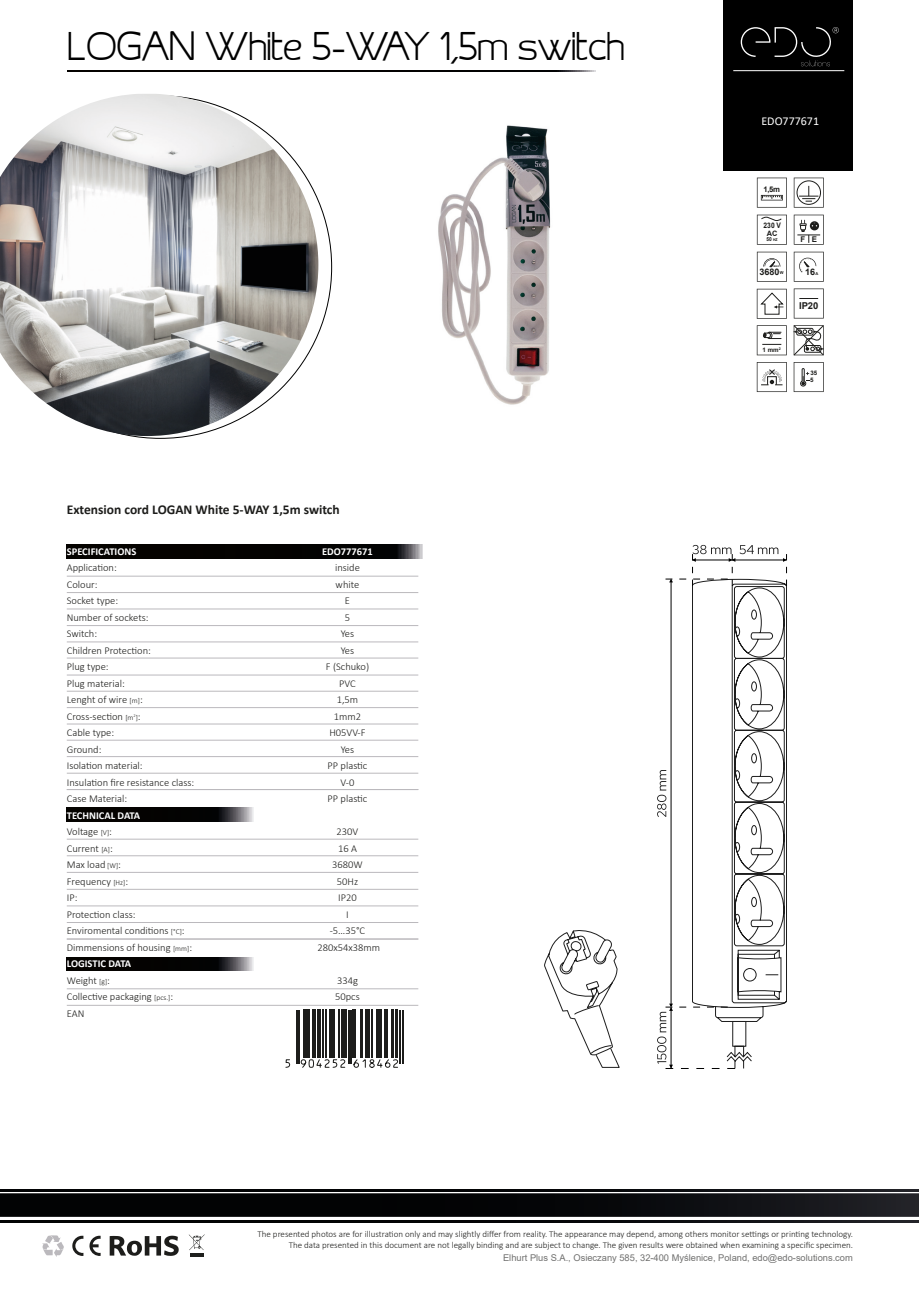
<style>
.page{position:relative;width:919px;height:1289px;background:#fff}
.page>*{position:absolute;margin:0;border:0;box-sizing:border-box;transform-origin:0 0}
.t1{font:39px "EFN Kastlers";color:#000}
.t2{font:700 13.5px "Calibri";color:#1d1d1b}
.t3{font:12px "Calibri";color:#fff}
.t4{font:300 10.5px/16.5px "Calibri";color:#1d1d1b}
.t5{font:700 10.5px "Calibri";color:#fff}
.t6{font:700 9.45px "Arial";color:#1d1d1b}
.t7{font:9.3px "Arial";color:#70706f}
.t8{font:300 9px "Calibri";color:#1d1d1b}
.t9{font:700 9px "Arial";color:#1d1d1b}
.t10{font:700 7.8px "Arial";color:#1d1d1b}
.t11{font:700 7.65px "Arial";color:#1d1d1b;scale:.88 1}
.t12{font:700 7.35px "Arial";color:#1d1d1b}
.t13{font:700 6.15px "Arial";color:#1d1d1b}
.t14{font:700 5.4px "Arial";color:#1d1d1b;scale:.89 1}
.t15{font:700 4.05px "Arial";color:#1d1d1b}
.t16{font:700 2.4px "Arial";color:#1d1d1b}
.s1{font-size:7.5px}
.s2{font-weight:700;color:#fff}
.s3{font-size:3.9px}
</style>
<div class="page">
<svg style="left:0;top:1189px;width:918px;height:2px;background:#08090b"></svg>
<svg style="left:0;top:1193px;width:918px;height:24px;background:#0c0d0f"></svg>
<svg style="left:0;top:1220px;width:918px;height:2px;background:#08090b"></svg>
<div style="left:723px;top:0;width:130px;height:170px;background:#000"></div>
<svg style="left:67px;top:70px;width:528px;height:1px"></svg>
<svg style="left:42px;top:1235px;width:22px;height:21px"></svg>
<svg style="left:740px;top:27px;width:98px;height:39px"></svg>
<svg style="left:89px;top:1235px;width:12px;height:20px"></svg>
<svg style="left:72px;top:1235px;width:11px;height:20px"></svg>
<svg style="left:110px;top:1235px;width:69px;height:20px"></svg>
<svg style="left:189px;top:1234px;width:15px;height:22px"></svg>
<hr style="left:733px;top:70px;width:111px;height:1px;background:#fff">
<svg style="left:67px;top:545px;width:355px;height:13px;background:#0a0908"></svg>
<hr style="left:67px;top:592px;width:351px;height:1px;background:#bbb9bd">
<hr style="left:67px;top:608px;width:351px;height:1px;background:#bbb9bd">
<hr style="left:67px;top:576px;width:351px;height:1px;background:#bbb9bd">
<hr style="left:67px;top:625px;width:351px;height:1px;background:#bbb9bd">
<hr style="left:67px;top:641px;width:351px;height:1px;background:#bbb9bd">
<hr style="left:67px;top:657px;width:351px;height:1px;background:#bbb9bd">
<hr style="left:67px;top:674px;width:351px;height:1px;background:#bbb9bd">
<hr style="left:67px;top:691px;width:351px;height:1px;background:#bbb9bd">
<hr style="left:67px;top:723px;width:351px;height:1px;background:#bbb9bd">
<hr style="left:67px;top:707px;width:351px;height:1px;background:#bbb9bd">
<img style="left:0;top:94px;width:318px;height:342px">
<hr style="left:67px;top:740px;width:351px;height:1px;background:#bbb9bd">
<hr style="left:67px;top:756px;width:351px;height:1px;background:#bbb9bd">
<hr style="left:67px;top:773px;width:351px;height:1px;background:#bbb9bd">
<hr style="left:67px;top:905px;width:351px;height:1px;background:#bbb9bd">
<hr style="left:67px;top:922px;width:351px;height:1px;background:#bbb9bd">
<hr style="left:67px;top:838px;width:351px;height:1px;background:#bbb9bd">
<hr style="left:67px;top:855px;width:351px;height:1px;background:#bbb9bd">
<hr style="left:67px;top:789px;width:351px;height:1px;background:#bbb9bd">
<svg style="left:67px;top:957px;width:186px;height:13px;background:#161515"></svg>
<svg style="left:67px;top:807px;width:186px;height:14px;background:#161515"></svg>
<hr style="left:67px;top:872px;width:351px;height:1px;background:#bbb9bd">
<hr style="left:67px;top:889px;width:351px;height:1px;background:#bbb9bd">
<hr style="left:67px;top:938px;width:351px;height:1px;background:#bbb9bd">
<hr style="left:67px;top:988px;width:351px;height:1px;background:#bbb9bd">
<hr style="left:67px;top:1005px;width:351px;height:1px;background:#bbb9bd">
<svg style="left:290px;top:1009px;width:114px;height:56px"></svg>
<hr style="left:296px;top:1009px;width:1px;height:54px;background:#1d1d1b">
<hr style="left:298px;top:1009px;width:2px;height:54px;background:#1d1d1b">
<hr style="left:303px;top:1009px;width:1px;height:49px;background:#1d1d1b">
<hr style="left:305px;top:1009px;width:2px;height:49px;background:#1d1d1b">
<hr style="left:309px;top:1009px;width:1px;height:49px;background:#1d1d1b">
<hr style="left:312px;top:1009px;width:3px;height:49px;background:#1d1d1b">
<hr style="left:318px;top:1009px;width:3px;height:49px;background:#1d1d1b">
<hr style="left:322px;top:1009px;width:1px;height:49px;background:#1d1d1b">
<hr style="left:325px;top:1009px;width:2px;height:49px;background:#1d1d1b">
<hr style="left:329px;top:1009px;width:2px;height:49px;background:#1d1d1b">
<hr style="left:332px;top:1009px;width:2px;height:49px;background:#1d1d1b">
<hr style="left:338px;top:1009px;width:1px;height:49px;background:#1d1d1b">
<hr style="left:341px;top:1009px;width:2px;height:49px;background:#1d1d1b">
<hr style="left:344px;top:1009px;width:3px;height:49px;background:#1d1d1b">
<hr style="left:348px;top:1009px;width:1px;height:54px;background:#1d1d1b">
<hr style="left:350px;top:1009px;width:1px;height:54px;background:#1d1d1b">
<hr style="left:352px;top:1009px;width:1px;height:49px;background:#1d1d1b">
<hr style="left:355px;top:1009px;width:1px;height:49px;background:#1d1d1b">
<hr style="left:360px;top:1009px;width:2px;height:49px;background:#1d1d1b">
<hr style="left:365px;top:1009px;width:2px;height:49px;background:#1d1d1b">
<hr style="left:368px;top:1009px;width:1px;height:49px;background:#1d1d1b">
<hr style="left:371px;top:1009px;width:2px;height:49px;background:#1d1d1b">
<hr style="left:376px;top:1009px;width:1px;height:49px;background:#1d1d1b">
<hr style="left:378px;top:1009px;width:4px;height:49px;background:#1d1d1b">
<hr style="left:384px;top:1009px;width:1px;height:49px;background:#1d1d1b">
<hr style="left:386px;top:1009px;width:1px;height:49px;background:#1d1d1b">
<hr style="left:392px;top:1009px;width:2px;height:49px;background:#1d1d1b">
<hr style="left:395px;top:1009px;width:2px;height:49px;background:#1d1d1b">
<hr style="left:399px;top:1009px;width:2px;height:54px;background:#1d1d1b">
<hr style="left:402px;top:1009px;width:1px;height:54px;background:#1d1d1b">
<svg style="left:285px;top:1059px;width:5px;height:9px"></svg>
<svg style="left:300px;top:1058px;width:46px;height:10px"></svg>
<svg style="left:353px;top:1058px;width:45px;height:10px"></svg>
<img style="left:438px;top:125px;width:113px;height:280px">
<svg style="left:756px;top:325px;width:30px;height:30px"></svg>
<svg style="left:793px;top:325px;width:30px;height:30px"></svg>
<svg style="left:793px;top:288px;width:30px;height:30px"></svg>
<svg style="left:793px;top:362px;width:30px;height:30px"></svg>
<svg style="left:793px;top:215px;width:30px;height:30px"></svg>
<svg style="left:756px;top:252px;width:30px;height:30px"></svg>
<svg style="left:793px;top:252px;width:30px;height:30px"></svg>
<svg style="left:756px;top:178px;width:30px;height:30px"></svg>
<svg style="left:793px;top:178px;width:30px;height:30px"></svg>
<svg style="left:756px;top:215px;width:30px;height:30px"></svg>
<svg style="left:756px;top:289px;width:30px;height:30px"></svg>
<svg style="left:756px;top:362px;width:30px;height:30px"></svg>
<svg style="left:544px;top:930px;width:75px;height:137px"></svg>
<svg style="left:657px;top:545px;width:130px;height:524px"></svg>
<h1 class="t1" style="left:67px;top:22px;width:559px">LOGAN White 5-WAY 1,5m switch</h1>
<p class="t2" style="left:67px;top:500px;width:274px">Extension cord LOGAN White 5-WAY 1,5m switch</p>
<p class="t5" style="left:322px;top:543px;width:52px">EDO777671</p>
<p class="t4" style="left:326px;top:559px;width:45px;text-align:center">inside white<br>E<br>5<br>Yes<br>Yes<br>F (Schuko)<br>PVC<br>1,5m<br>1mm2<br>H05VV-F<br>Yes<br>PP plastic<br>V-0<br>PP plastic</p>
<p class="t4" style="left:317px;top:823px;width:64px;text-align:center">230V<br>16 A<br>3680W<br>50Hz<br>IP20<br>I<br>-5…35°C<br>280x54x38mm</p>
<p class="t4" style="left:335px;top:971px;width:26px">334g<br>50pcs</p>
<p class="t5" style="left:67px;top:543px;width:71px">SPECIFICATIONS</p>
<p class="t4" style="left:67px;top:559px;width:129px">Application:<br>Colour:<br>Socket type:<br>Number of sockets:<br>Switch:<br>Children Protection:<br>Plug type:<br>Plug material:<br>Lenght of wire <span class="s1">[m]</span>:<br>Cross-section <span class="s1">[m</span><sup>2</sup><span class="s1">]</span>:<br>Cable type:<br>Ground:<br>Isolation material:<br>Insulation fire resistance class:<br>Case Material:</p>
<p class="t4" style="left:67px;top:806px;width:127px"><span class="s2">TECHNICAL DATA<br></span>Voltage <span class="s1">[V]</span>:<br>Current <span class="s1">[A]</span>:<br>Max load <span class="s1">[W]</span>:<br>Frequency <span class="s1">[Hz]</span>:<br>IP:<br>Protection class:<br>Enviromental conditions <span class="s1">[°C]</span>:<br>Dimmensions of housing <span class="s1">[mm]</span>:<br><span class="s2">LOGISTIC DATA<br></span>Weight <span class="s1">[g]</span>:<br>Collective packaging <span class="s1">[pcs.]</span>:<br>EAN</p>
<p class="t3" style="left:761px;top:112px;width:59px">EDO777671</p>
<p class="t10" style="left:763px;top:184px;width:18px">1,5m</p>
<p class="t11" style="left:763px;top:220px;width:21px">230 V</p>
<p class="t12" style="left:766px;top:228px;width:12px">AC</p>
<p class="t14" style="left:766px;top:235px;width:14px">50 <span class="s3">HZ</span></p>
<p class="t10" style="left:800px;top:234px;width:18px">F E</p>
<p class="t16" style="left:773px;top:264px;width:7px">MAX</p>
<p class="t15" style="left:779px;top:269px;width:5px">W</p>
<p class="t9" style="left:805px;top:265px;width:12px">16</p>
<p class="t15" style="left:815px;top:270px;width:4px">A</p>
<p class="t9" style="left:759px;top:266px;width:22px">3680</p>
<p class="t13" style="left:762px;top:345px;width:20px">1 mm<sup>2</sup></p>
<p class="t6" style="left:799px;top:299px;width:21px">IP20</p>
<p class="t13" style="left:810px;top:369px;width:8px">35</p>
<p class="t13" style="left:810px;top:376px;width:5px">5</p>
<p class="t8" style="left:257px;top:1228px;width:597px">The presented photos are for illustration only and may slightly differ from reality. The appearance may depend, among others monitor settings or printing technology.</p>
<p class="t8" style="left:289px;top:1239px;width:566px">The data presented in this document are not legally binding and are subject to change. The given results were obtained when examining a specific specimen.</p>
<p class="t7" style="left:503px;top:1251px;width:351px">Elhurt Plus S.A., Osieczany 585, 32-400 Myślenice, Poland, edo@edo-solutions.com</p>
</div>
